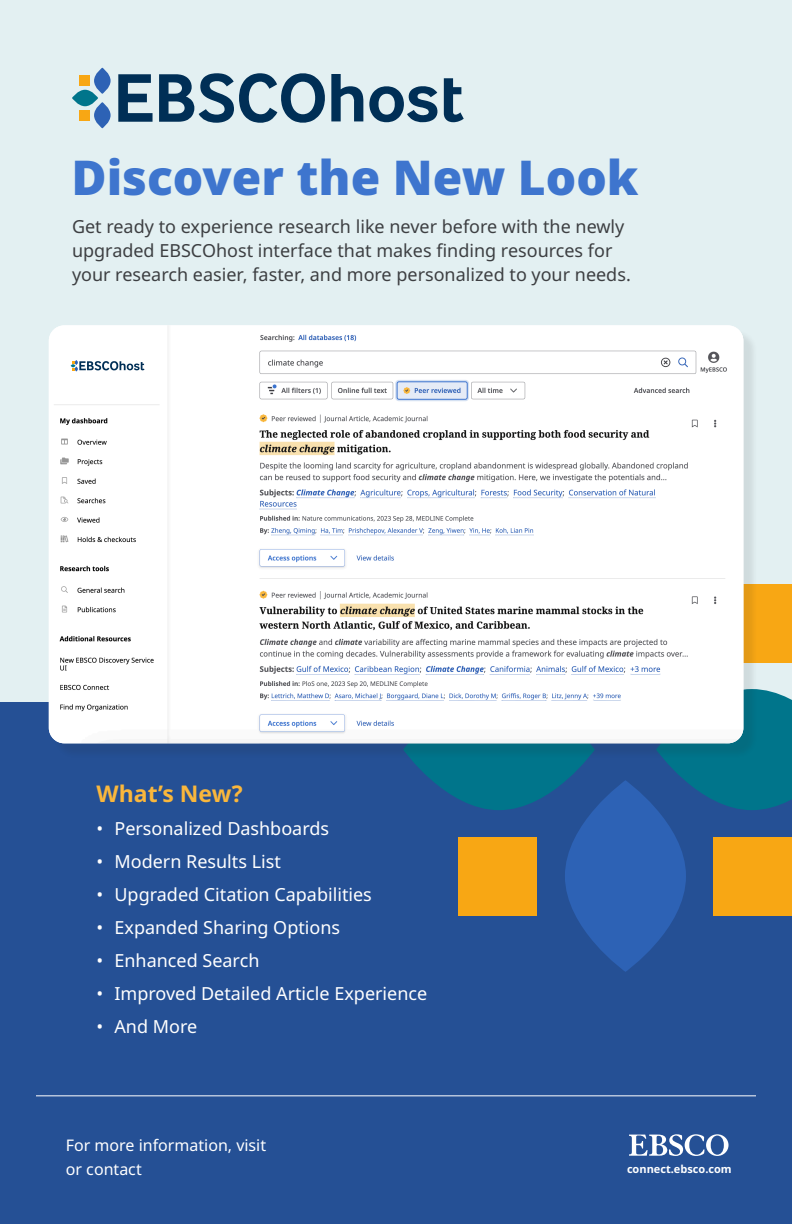
<style>
.page{position:relative;width:792px;height:1224px;background:#e3f0f2}
.page>*{position:absolute;margin:0;border:0;box-sizing:border-box;transform-origin:0 0}
.t1{font:900 48px "Noto Sans";color:#3e75ce}
.t2{font:700 23px "Noto Sans";color:#fab73c}
.t3{font:18px/24px "Noto Sans";color:#3d3f42}
.t4{font:18px "Noto Sans";color:#fff}
.t5{font:16px/24px "Noto Sans";color:#fff}
.t6{font:700 11px "Noto Sans";color:#fff}
</style>
<div class="page">
<div style="left:0;top:702px;width:792px;height:522px;background:#255095"></div>
<svg style="left:94px;top:68px;width:17px;height:26px"></svg>
<svg style="left:94px;top:102px;width:17px;height:26px"></svg>
<svg style="left:72px;top:90px;width:26px;height:16px"></svg>
<div style="left:80px;top:75px;width:10px;height:11px;background:#f8a714"></div>
<div style="left:80px;top:110px;width:10px;height:11px;background:#f8a714"></div>
<svg style="left:118px;top:74px;width:35px;height:48px"></svg>
<svg style="left:159px;top:73px;width:166px;height:50px"></svg>
<svg style="left:331px;top:74px;width:32px;height:47px"></svg>
<svg style="left:369px;top:86px;width:69px;height:36px"></svg>
<svg style="left:444px;top:78px;width:20px;height:44px"></svg>
<svg style="left:629px;top:1134px;width:100px;height:22px"></svg>
<hr style="left:36px;top:1095px;width:720px;height:1px;background:#fff">
<div style="left:565px;top:780px;width:121px;height:192px;background:#2d62b5;border-radius:50%"></div>
<svg style="left:656px;top:689px;width:136px;height:121px"></svg>
<svg style="left:403px;top:689px;width:192px;height:121px;fill:#00758b"></svg>
<div style="left:714px;top:584px;width:78px;height:78px;background:#f8a714"></div>
<div style="left:714px;top:837px;width:78px;height:78px;background:#f8a714"></div>
<div style="left:459px;top:837px;width:78px;height:78px;background:#f8a714"></div>
<div style="left:53px;top:329px;width:705px;height:430px;background:#231f20;opacity:.1"></div>
<img style="left:49px;top:325px;width:694px;height:418px">
<div style="left:61px;top:338px;width:99px;height:56px;background:#fff"></div>
<svg style="left:71px;top:360px;width:74px;height:11px"></svg>
<h2 class="t1" style="left:71px;top:141px;width:569px">Discover the New Look</h2>
<h3 class="t3" style="left:72px;top:215px;width:560px">Get ready to experience research like never before with the newly upgraded EBSCOhost interface that makes finding resources for your research easier, faster, and more personalized to your needs.</h3>
<p class="t2" style="left:96px;top:778px;width:148px">What’s New?</p>
<p class="t4" style="left:96px;top:816px;width:234px">• Personalized Dashboards</p>
<p class="t4" style="left:96px;top:849px;width:186px">• Modern Results List</p>
<p class="t4" style="left:96px;top:882px;width:277px">• Upgraded Citation Capabilities</p>
<p class="t4" style="left:96px;top:915px;width:245px">• Expanded Sharing Options</p>
<p class="t4" style="left:96px;top:948px;width:164px">• Enhanced Search</p>
<p class="t4" style="left:96px;top:981px;width:332px">• Improved Detailed Article Experience</p>
<p class="t4" style="left:96px;top:1014px;width:102px">• And More</p>
<h1 class="t5" style="left:66px;top:1134px;width:202px">For more information, visit or contact</h1>
<h1 class="t6" style="left:627px;top:1162px;width:106px">connect.ebsco.com</h1>
</div>
